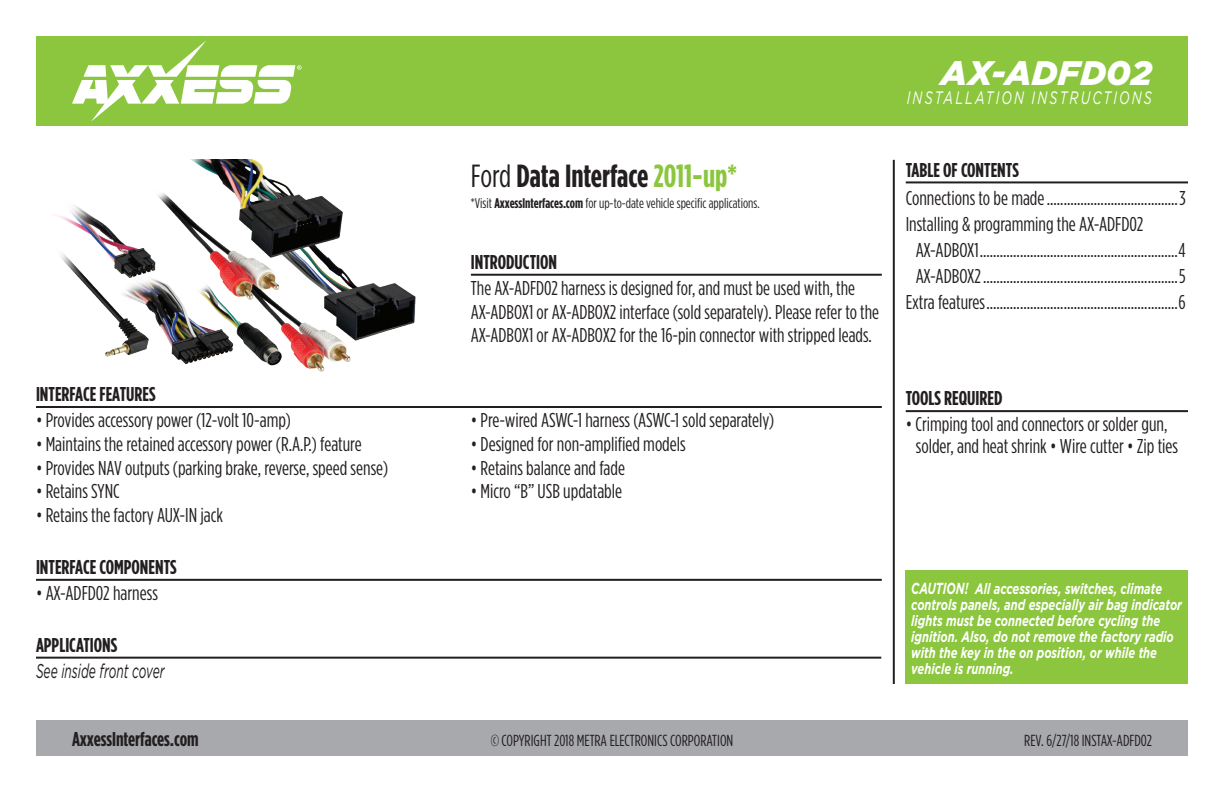
<style>
.page{position:relative;width:1224px;height:792px;background:#fff}
.page>*{position:absolute;margin:0;border:0;box-sizing:border-box;transform-origin:0 0}
.t1{font:italic 900 34px "Gotham";letter-spacing:.005em;color:#fff}
.t2{font:700 32px "Gotham Condensed";color:#231f20}
.t3{font:20px/23.6px "Gotham Condensed";color:#231f20;text-align:center}
.t4{font:700 20px "Gotham Condensed";color:#231f20}
.t5{font:italic 20px "Gotham";color:#231f20;scale:.6 1}
.t6{font:italic 18px "Gotham";letter-spacing:.165em;color:#fff;scale:.7 1}
.t7{font:16px "Gotham Condensed";color:#231f20}
.t8{font:italic 700 15px/16px "Gotham";color:#fff;scale:.74 1}
.t9{font:14px "Gotham Condensed";color:#231f20}
.s1{font-weight:400}
.s2{color:#8bc63e}
.s3{font-weight:700}
.s4{font-size:16px}
</style>
<div class="page">
<div style="left:36px;top:720px;width:1152px;height:36px;background:#a8a9ad"></div>
<hr style="left:893px;top:160px;width:2px;height:524px;background:#231f20">
<div style="left:36px;top:36px;width:1152px;height:90px;background:#8bc63e"></div>
<svg style="left:72px;top:40px;width:230px;height:82px"></svg>
<div style="left:906px;top:570px;width:282px;height:114px;background:#8bc63e"></div>
<hr style="left:36px;top:406px;width:846px;height:2px;background:#231f20">
<hr style="left:471px;top:274px;width:411px;height:2px;background:#231f20">
<hr style="left:36px;top:579px;width:846px;height:2px;background:#231f20">
<hr style="left:906px;top:410px;width:282px;height:2px;background:#231f20">
<hr style="left:906px;top:181px;width:282px;height:2px;background:#231f20">
<hr style="left:36px;top:657px;width:845px;height:2px;background:#231f20">
<img style="left:58px;top:160px;width:358px;height:212px">
<p class="t4" style="left:36px;top:383px;width:121px">INTERFACE FEATURES</p>
<p class="t3" style="left:36px;top:408px;width:256px">• Provides accessory power (12-volt 10-amp)</p>
<p class="t3" style="left:36px;top:432px;width:327px">• Maintains the retained accessory power (R.A.P.) feature</p>
<p class="t3" style="left:36px;top:456px;width:354px">• Provides NAV outputs (parking brake, reverse, speed sense)</p>
<p class="t3" style="left:36px;top:479px;width:85px">• Retains SYNC</p>
<p class="t3" style="left:36px;top:503px;width:189px">• Retains the factory AUX-IN jack</p>
<p class="t4" style="left:36px;top:555px;width:142px">INTERFACE COMPONENTS</p>
<p class="t3" style="left:36px;top:581px;width:123px">• AX-ADFD02 harness</p>
<p class="t4" style="left:36px;top:634px;width:83px">APPLICATIONS</p>
<p class="t5" style="left:36px;top:660px;width:216px">See inside front cover</p>
<h2 class="t2" style="left:471px;top:158px;width:268px"><span class="s1">Ford</span> Data Interface <span class="s2">2011-up*</span></h2>
<p class="t9" style="left:471px;top:195px;width:290px">*Visit <span class="s3">AxxessInterfaces.com</span> for up-to-date vehicle specific applications.</p>
<p class="t4" style="left:471px;top:250px;width:88px">INTRODUCTION</p>
<p class="t3" style="left:471px;top:276px;width:410px;text-align:left">The AX-ADFD02 harness is designed for, and must be used with, the<br>AX-ADBOX1 or AX-ADBOX2 interface (sold separately). Please refer to the<br>AX-ADBOX1 or AX-ADBOX2 for the 16-pin connector with stripped leads.</p>
<p class="t3" style="left:471px;top:408px;width:305px">• Pre-wired ASWC-1 harness (ASWC-1 sold separately)</p>
<p class="t3" style="left:471px;top:432px;width:216px">• Designed for non-amplified models</p>
<p class="t3" style="left:471px;top:456px;width:156px">• Retains balance and fade</p>
<p class="t3" style="left:471px;top:479px;width:153px">• Micro “B” USB updatable</p>
<h1 class="t1" style="left:941px;top:53px;width:213px">AX-ADFD02</h1>
<p class="t6" style="left:907px;top:88px;width:352px">INSTALLATION INSTRUCTIONS</p>
<p class="t4" style="left:906px;top:158px;width:115px">TABLE OF CONTENTS</p>
<p class="t3" style="left:906px;top:186px;width:281px">Connections to be made.......................................3</p>
<p class="t3" style="left:906px;top:212px;width:239px">Installing &amp; programming the AX-ADFD02</p>
<p class="t3" style="left:916px;top:238px;width:271px">AX-ADBOX1...........................................................4</p>
<p class="t3" style="left:916px;top:264px;width:271px">AX-ADBOX2..........................................................5</p>
<p class="t3" style="left:906px;top:290px;width:281px">Extra features.........................................................6</p>
<p class="t4" style="left:906px;top:387px;width:98px">TOOLS REQUIRED</p>
<p class="t3" style="left:906px;top:413px;width:274px;line-height:22px">• Crimping tool and connectors or solder gun, solder, and heat shrink • Wire cutter • Zip ties</p>
<p class="t8" style="left:911px;top:580px;width:367px"><span class="s4">CAUTION!</span> All accessories, switches, climate controls panels, and especially air bag indicator lights must be connected before cycling the ignition. Also, do not remove the factory radio with the key in the on position, or while the vehicle is running.</p>
<p class="t4" style="left:72px;top:728px;width:128px">AxxessInterfaces.com</p>
<p class="t7" style="left:491px;top:732px;width:244px">© COPYRIGHT 2018 METRA ELECTRONICS CORPORATION</p>
<p class="t7" style="left:1024px;top:732px;width:129px">REV. 6/27/18 INSTAX-ADFD02</p>
</div>
